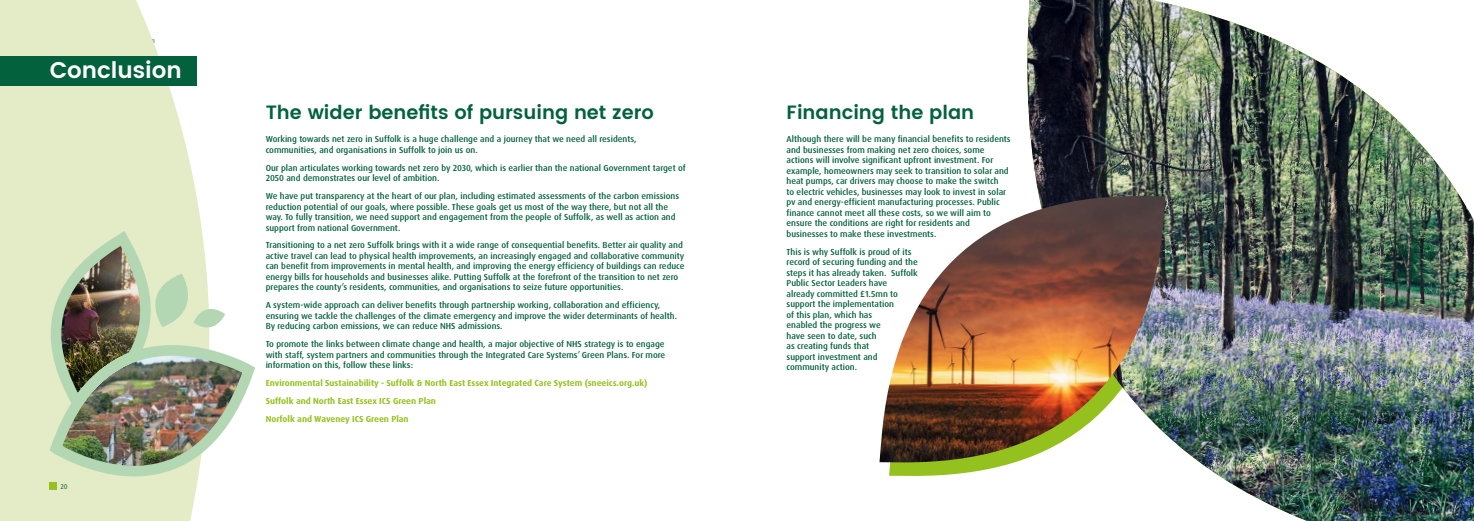
<style>
.page{position:relative;width:1474px;height:521px;background:#fff}
.page>*{position:absolute;margin:0;border:0;box-sizing:border-box;transform-origin:0 0}
.t1{font:600 22.75px "Poppins";color:#fff}
.t2{font:600 19.25px "Poppins";color:#03613d}
.t3{font:500 8.75px/10.5px "Dax Pro";color:#03613d}
.t4{font:700 8.75px/17.9px "Dax Pro";color:#95c11f}
.t5{font:7px "Dax Pro";color:#03613d}
</style>
<div class="page">
<svg style="left:889px;top:463px;width:123px;height:13px;fill:#95c11f"></svg>
<svg style="left:0;top:0;width:201px;height:521px;background:#e5edcb"></svg>
<div style="left:0;top:56px;width:196px;height:30px;background:#03613d"></div>
<img style="left:44px;top:223px;width:211px;height:298px">
<img style="left:1027px;top:0;width:446px;height:521px">
<img style="left:879px;top:196px;width:286px;height:267px">
<div style="left:50px;top:482px;width:7px;height:8px;background:#95c11f"></div>
<h1 class="t1" style="left:50px;top:53px;width:134px">Conclusion</h1>
<p class="t5" style="left:61px;top:482px;width:9px">20</p>
<h2 class="t2" style="left:266px;top:98px;width:390px">The wider benefits of pursuing net zero</h2>
<h2 class="t2" style="left:786px;top:98px;width:189px">Financing the plan</h2>
<p class="t3" style="left:266px;top:134px;width:372px">Working towards net zero in Suffolk is a huge challenge and a journey that we need all residents, communities, and organisations in Suffolk to join us on.</p>
<p class="t3" style="left:266px;top:162px;width:421px">Our plan articulates working towards net zero by 2030, which is earlier than the national Government target of<br>2050 and demonstrates our level of ambition.</p>
<p class="t3" style="left:266px;top:191px;width:415px">We have put transparency at the heart of our plan, including estimated assessments of the carbon emissions reduction potential of our goals, where possible. These goals get us most of the way there, but not all the way. To fully transition, we need support and engagement from the people of Suffolk, as well as action and support from national Government.</p>
<p class="t3" style="left:266px;top:240px;width:420px">Transitioning to a net zero Suffolk brings with it a wide range of consequential benefits. Better air quality and active travel can lead to physical health improvements, an increasingly engaged and collaborative community can benefit from improvements in mental health, and improving the energy efficiency of buildings can reduce energy bills for households and businesses alike. Putting Suffolk at the forefront of the transition to net zero prepares the county’s residents, communities, and organisations to seize future opportunities.</p>
<p class="t3" style="left:266px;top:300px;width:413px">A system-wide approach can deliver benefits through partnership working, collaboration and efficiency, ensuring we tackle the challenges of the climate emergency and improve the wider determinants of health.<br>By reducing carbon emissions, we can reduce NHS admissions.</p>
<p class="t3" style="left:266px;top:339px;width:401px;text-align:justify">To promote the links between climate change and health, a major objective of NHS strategy is to engage with staff, system partners and communities through the Integrated Care Systems’ Green Plans. For more information on this, follow these links:</p>
<p class="t4" style="left:266px;top:374px;width:383px">Environmental Sustainability - Suffolk &amp; North East Essex Integrated Care System (sneeics.org.uk)<br>Suffolk and North East Essex ICS Green Plan<br>Norfolk and Waveney ICS Green Plan</p>
<p class="t3" style="left:786px;top:134px;width:226px">Although there will be many financial benefits to residents and businesses from making net zero choices, some actions will involve significant upfront investment. For example, homeowners may seek to transition to solar and heat pumps, car drivers may choose to make the switch<br>to electric vehicles, businesses may look to invest in solar pv and energy-efficient manufacturing processes. Public finance cannot meet all these costs, so we will aim to ensure the conditions are right for residents and businesses to make these investments.</p>
<p class="t3" style="left:786px;top:246px;width:133px">This is why Suffolk is proud of its record of securing funding and the steps it has already taken. Suffolk<br>Public Sector Leaders have<br>already committed £1.5mn to support the implementation<br>of this plan, which has<br>enabled the progress we<br>have seen to date, such<br>as creating funds that<br>support investment and community action.</p>
</div>
